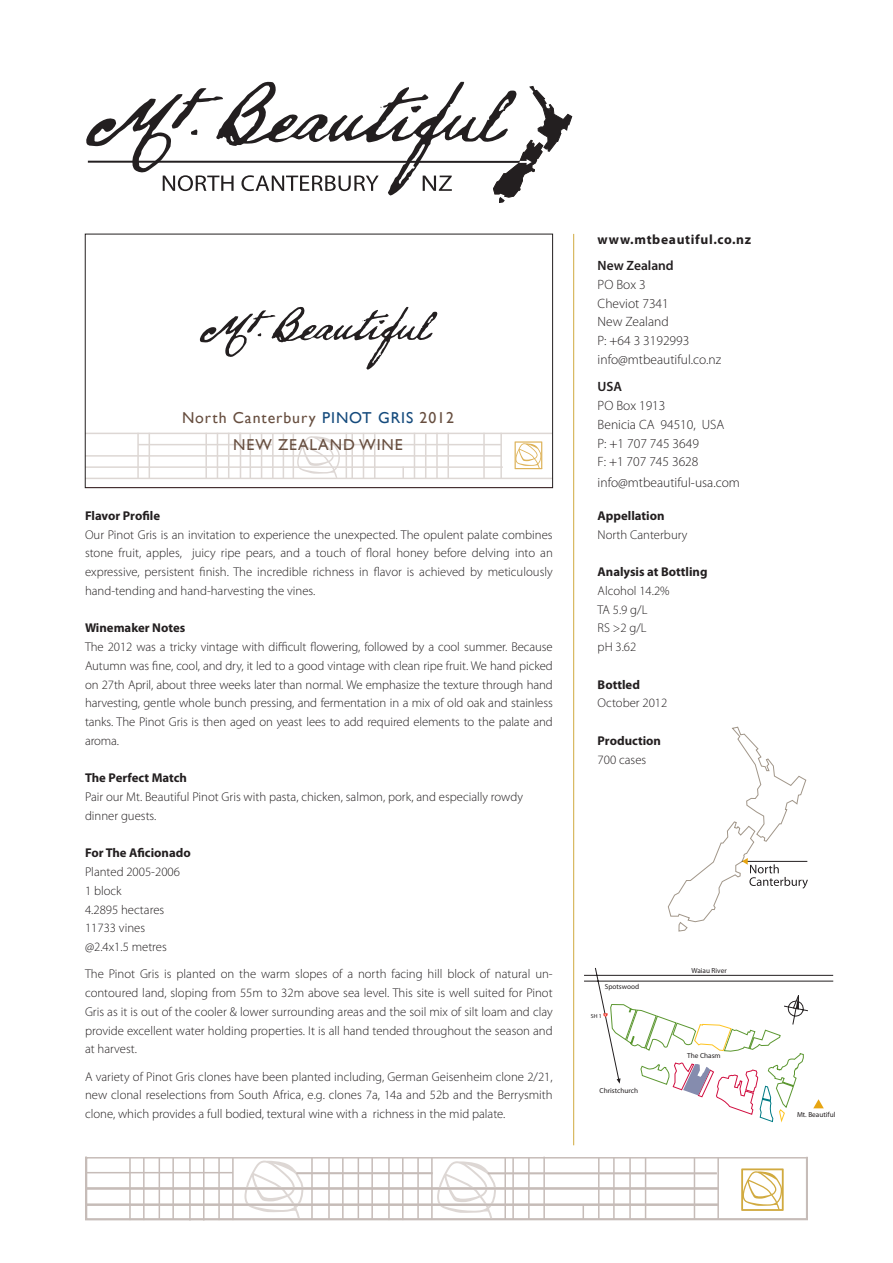
<style>
.page{position:relative;width:893px;height:1263px;background:#fff}
.page>*{position:absolute;margin:0;border:0;box-sizing:border-box;transform-origin:0 0}
.t1{font:15.75px "Gill Sans";letter-spacing:.06em;color:#674e3f}
.t2{font:300 13.5px "Myriad Pro";color:#231f20}
.t3{font:700 13.5px "Myriad Pro";letter-spacing:.05em;color:#231f20}
.t4{font:600 13.5px "Myriad Pro";color:#231f20}
.Body{font:300 12.75px/18.8px "Myriad Pro";color:#231f20;text-align:justify}
.Body_2{font:300 12.75px/18.8px "Myriad Pro";color:#231f20;text-align:justify}
.Body_Bold_8_5pt{font:700 12.75px "Myriad Pro";color:#231f20}
.t5{font:7.35px "Myriad Pro";color:#231f20}
.t6{font:5.85px "Myriad Pro";color:#231f20}
.t7{font:700 3.3px "Myriad Pro";color:#fff}
.s1{color:#144a7c}
</style>
<div class="page">
<hr style="left:573px;top:234px;width:1px;height:911px;background:#d1aa40">
<svg style="left:86px;top:81px;width:407px;height:115px"></svg>
<hr style="left:88px;top:161px;width:434px;height:2px;background:#231f20">
<svg style="left:163px;top:175px;width:71px;height:16px"></svg>
<svg style="left:241px;top:175px;width:138px;height:16px"></svg>
<svg style="left:423px;top:176px;width:29px;height:15px"></svg>
<svg style="left:493px;top:86px;width:79px;height:117px"></svg>
<svg style="left:87px;top:313px;width:464px;height:166px"></svg>
<svg style="left:199px;top:306px;width:238px;height:64px"></svg>
<div style="left:85px;top:234px;width:468px;height:254px;border:1px solid #231f20"></div>
<hr style="left:85px;top:1203px;width:633px;height:3px;background:#c6bcb8">
<hr style="left:85px;top:1218px;width:723px;height:2px;background:#c6bcb8">
<svg style="left:437px;top:1161px;width:59px;height:56px"></svg>
<svg style="left:741px;top:1168px;width:43px;height:43px"></svg>
<hr style="left:85px;top:1156px;width:2px;height:63px;background:#c6bcb8">
<hr style="left:806px;top:1157px;width:2px;height:62px;background:#c6bcb8">
<svg style="left:244px;top:1160px;width:59px;height:57px"></svg>
<hr style="left:488px;top:1172px;width:229px;height:2px;background:#c6bcb8">
<hr style="left:86px;top:1172px;width:147px;height:1px;background:#c6bcb8">
<hr style="left:717px;top:1157px;width:2px;height:62px;background:#c6bcb8">
<hr style="left:694px;top:1157px;width:1px;height:63px;background:#c6bcb8">
<hr style="left:645px;top:1157px;width:1px;height:62px;background:#c6bcb8">
<hr style="left:629px;top:1157px;width:2px;height:63px;background:#c6bcb8">
<hr style="left:613px;top:1157px;width:2px;height:63px;background:#c6bcb8">
<hr style="left:598px;top:1157px;width:1px;height:62px;background:#c6bcb8">
<svg style="left:582px;top:1206px;width:2px;height:11px"></svg>
<hr style="left:543px;top:1157px;width:2px;height:62px;background:#c6bcb8">
<hr style="left:528px;top:1157px;width:2px;height:62px;background:#c6bcb8">
<hr style="left:512px;top:1157px;width:2px;height:62px;background:#c6bcb8">
<hr style="left:504px;top:1157px;width:2px;height:63px;background:#c6bcb8">
<hr style="left:431px;top:1157px;width:2px;height:63px;background:#c6bcb8">
<hr style="left:417px;top:1157px;width:2px;height:63px;background:#c6bcb8">
<hr style="left:402px;top:1158px;width:2px;height:62px;background:#c6bcb8">
<hr style="left:388px;top:1158px;width:2px;height:62px;background:#c6bcb8">
<hr style="left:371px;top:1157px;width:2px;height:62px;background:#c6bcb8">
<hr style="left:358px;top:1157px;width:1px;height:62px;background:#c6bcb8">
<hr style="left:342px;top:1157px;width:2px;height:63px;background:#c6bcb8">
<hr style="left:328px;top:1157px;width:2px;height:63px;background:#c6bcb8">
<hr style="left:311px;top:1157px;width:2px;height:63px;background:#c6bcb8">
<hr style="left:232px;top:1158px;width:2px;height:62px;background:#c6bcb8">
<hr style="left:218px;top:1158px;width:2px;height:62px;background:#c6bcb8">
<hr style="left:203px;top:1158px;width:2px;height:62px;background:#c6bcb8">
<hr style="left:189px;top:1158px;width:2px;height:62px;background:#c6bcb8">
<hr style="left:172px;top:1157px;width:2px;height:63px;background:#c6bcb8">
<hr style="left:159px;top:1157px;width:1px;height:63px;background:#c6bcb8">
<hr style="left:143px;top:1158px;width:2px;height:62px;background:#c6bcb8">
<hr style="left:129px;top:1158px;width:2px;height:62px;background:#c6bcb8">
<hr style="left:296px;top:1172px;width:137px;height:2px;background:#c6bcb8">
<hr style="left:85px;top:1187px;width:633px;height:2px;background:#c6bcb8">
<hr style="left:86px;top:1204px;width:633px;height:2px;background:#c6bcb8">
<div style="left:86px;top:1157px;width:721px;height:63px;border:2px solid #c6bcb8"></div>
<svg style="left:668px;top:726px;width:140px;height:205px"></svg>
<svg style="left:584px;top:968px;width:249px;height:155px"></svg>
<p class="t1" style="left:182px;top:409px;width:273px">North Canterbury <span class="s1">PINOT GRIS</span> 2012</p>
<p class="t1" style="left:233px;top:435px;width:171px">NEW ZEALAND WINE</p>
<p class="Body_Bold_8_5pt" style="left:85px;top:507px;width:77px">Flavor Profile</p>
<p class="Body" style="left:85px;top:525px;width:469px">Our Pinot Gris is an invitation to experience the unexpected. The opulent palate combines stone fruit, apples, juicy ripe pears, and a touch of floral honey before delving into an expressive, persistent finish. The incredible richness in flavor is achieved by meticulously hand-tending and hand-harvesting the vines.</p>
<p class="Body_Bold_8_5pt" style="left:85px;top:620px;width:102px">Winemaker Notes</p>
<p class="Body" style="left:85px;top:637px;width:469px">The 2012 was a tricky vintage with difficult flowering, followed by a cool summer. Because Autumn was fine, cool, and dry, it led to a good vintage with clean ripe fruit. We hand picked on 27th April, about three weeks later than normal. We emphasize the texture through hand harvesting, gentle whole bunch pressing, and fermentation in a mix of old oak and stainless tanks. The Pinot Gris is then aged on yeast lees to add required elements to the palate and aroma.</p>
<p class="Body_Bold_8_5pt" style="left:85px;top:770px;width:104px">The Perfect Match</p>
<p class="Body" style="left:85px;top:787px;width:439px">Pair our Mt. Beautiful Pinot Gris with pasta, chicken, salmon, pork, and especially rowdy</p>
<p class="Body" style="left:85px;top:806px;width:73px">dinner guests.</p>
<p class="Body_Bold_8_5pt" style="left:85px;top:845px;width:107px">For The Aficionado</p>
<p class="Body" style="left:85px;top:862px;width:96px">Planted 2005-2006</p>
<p class="Body" style="left:85px;top:881px;width:38px">1 block</p>
<p class="Body" style="left:85px;top:900px;width:81px">4.2895 hectares</p>
<p class="Body" style="left:85px;top:919px;width:62px">11733 vines</p>
<p class="Body_2" style="left:85px;top:937px;width:83px">@2.4x1.5 metres</p>
<p class="Body_2" style="left:85px;top:965px;width:469px">The Pinot Gris is planted on the warm slopes of a north facing hill block of natural un&shy;contoured land, sloping from 55m to 32m above sea level. This site is well suited for Pinot Gris as it is out of the cooler &amp; lower surrounding areas and the soil mix of silt loam and clay provide excellent water holding properties. It is all hand tended throughout the season and at harvest.</p>
<p class="Body_2" style="left:85px;top:1067px;width:469px">A variety of Pinot Gris clones have been planted including, German Geisenheim clone 2/21, new clonal reselections from South Africa, e.g. clones 7a, 14a and 52b and the Berrysmith clone, which provides a full bodied, textural wine with a richness in the mid palate.</p>
<p class="t3" style="left:598px;top:231px;width:155px">www.mtbeautiful.co.nz</p>
<p class="t4" style="left:598px;top:257px;width:78px">New Zealand</p>
<p class="t2" style="left:598px;top:276px;width:50px">PO Box 3</p>
<p class="t2" style="left:598px;top:295px;width:73px">Cheviot 7341</p>
<p class="t2" style="left:598px;top:314px;width:73px">New Zealand</p>
<p class="t2" style="left:598px;top:333px;width:93px">P: +64 3 3192993</p>
<p class="t2" style="left:598px;top:351px;width:125px">info@mtbeautiful.co.nz</p>
<p class="t4" style="left:598px;top:378px;width:26px">USA</p>
<p class="t2" style="left:598px;top:397px;width:69px">PO Box 1913</p>
<p class="t2" style="left:598px;top:416px;width:128px">Benicia CA 94510, USA</p>
<p class="t2" style="left:598px;top:435px;width:103px">P: +1 707 745 3649</p>
<p class="t2" style="left:598px;top:454px;width:102px">F: +1 707 745 3628</p>
<p class="t2" style="left:598px;top:475px;width:144px">info@mtbeautiful-usa.com</p>
<p class="Body_Bold_8_5pt" style="left:598px;top:507px;width:68px">Appellation</p>
<p class="Body" style="left:598px;top:525px;width:91px">North Canterbury</p>
<p class="Body_Bold_8_5pt" style="left:598px;top:563px;width:111px">Analysis at Bottling</p>
<p class="Body" style="left:598px;top:581px;width:74px">Alcohol 14.2%</p>
<p class="Body" style="left:598px;top:600px;width:51px">TA 5.9 g/L</p>
<p class="Body" style="left:598px;top:619px;width:50px">RS &gt;2 g/L</p>
<p class="Body" style="left:598px;top:637px;width:40px">pH 3.62</p>
<p class="Body_Bold_8_5pt" style="left:598px;top:676px;width:44px">Bottled</p>
<p class="Body" style="left:598px;top:694px;width:71px">October 2012</p>
<p class="Body_Bold_8_5pt" style="left:598px;top:732px;width:65px">Production</p>
<p class="Body" style="left:598px;top:750px;width:50px">700 cases</p>
<p class="t5" style="left:605px;top:982px;width:36px">Spotswood</p>
<p class="t6" style="left:591px;top:1012px;width:12px">SH 1</p>
<p class="t7" style="left:604px;top:1013px;width:3px">1</p>
<p class="t5" style="left:600px;top:1086px;width:40px">Christchurch</p>
<p class="t5" style="left:691px;top:966px;width:37px">Waiau River</p>
<p class="t5" style="left:687px;top:1051px;width:35px">The Chasm</p>
<p class="t5" style="left:797px;top:1110px;width:40px">Mt. Beautiful</p>
</div>
